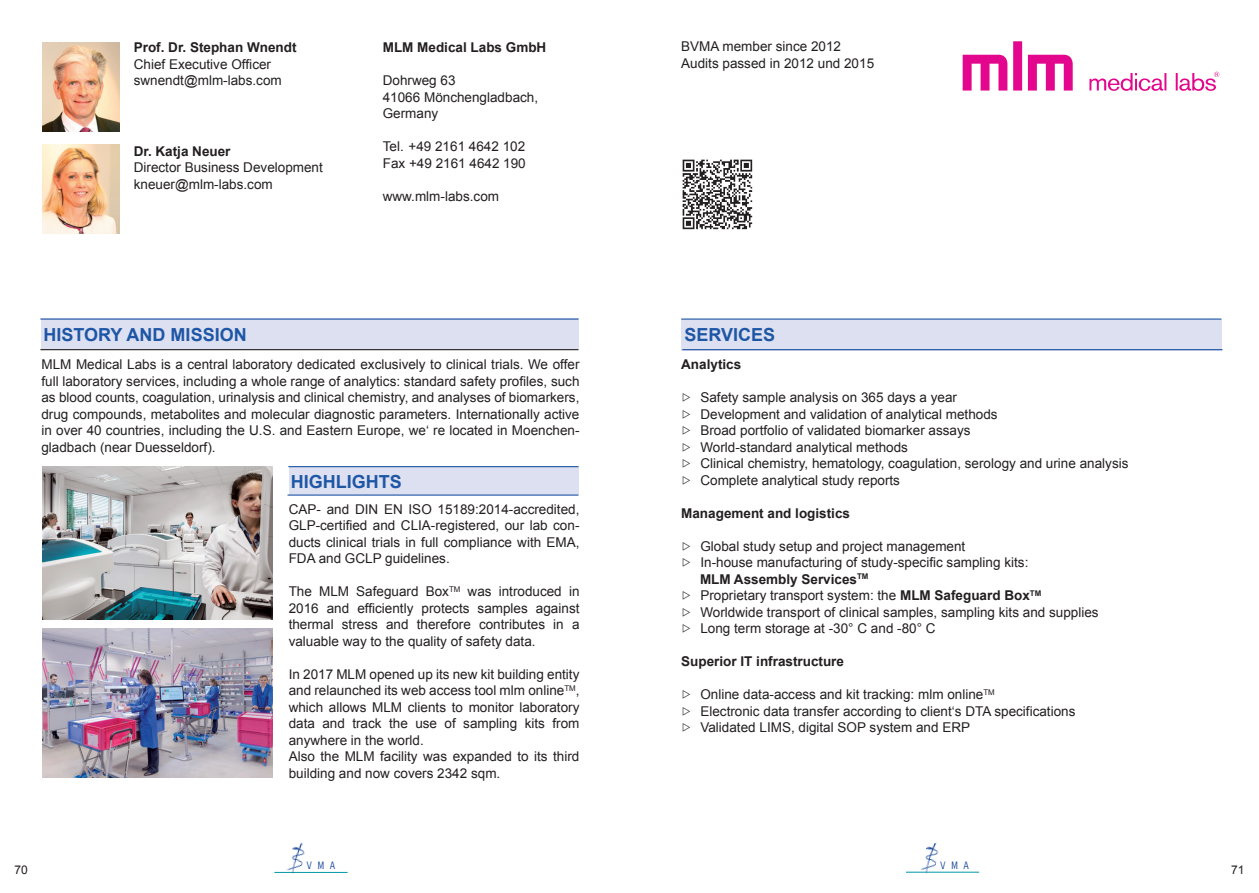
<style>
.page{position:relative;width:1259px;height:893px;background:#fff}
.page>*{position:absolute;margin:0;border:0;box-sizing:border-box;transform-origin:0 0}
.t1{font:700 18px "Arial";color:#1e56a6}
.t2{font:13.5px/16.5px "Arial";color:#231f20}
.t3{font:700 13.5px "Arial";color:#231f20}
.t4{font:12px "Arial";color:#231f20}
.t5{font:10.05px "Copperplate Twenty Nine AB";letter-spacing:.6em;color:#154398;scale:.9 1}
.s1{font-weight:700}
</style>
<div class="page">
<svg style="left:962px;top:41px;width:110px;height:50px"></svg>
<svg style="left:1089px;top:72px;width:130px;height:19px"></svg>
<img style="left:682px;top:159px;width:71px;height:71px">
<hr style="left:274px;top:872px;width:73px;height:1px;background:#0097a4">
<img style="left:286px;top:842px;width:22px;height:32px">
<hr style="left:906px;top:872px;width:73px;height:1px;background:#0097a4">
<img style="left:920px;top:843px;width:21px;height:31px">
<img style="left:43px;top:43px;width:76px;height:89px">
<img style="left:43px;top:145px;width:76px;height:89px">
<img style="left:43px;top:466px;width:229px;height:153px">
<div style="left:289px;top:467px;width:289px;height:28px;background:#dde0f0"></div>
<div style="left:681px;top:319px;width:540px;height:31px;background:#dde0f0"></div>
<div style="left:41px;top:318px;width:537px;height:32px;background:#dde0f0"></div>
<hr style="left:288px;top:466px;width:290px;height:1px;background:#1e56a6">
<hr style="left:287px;top:494px;width:291px;height:2px;background:#1e56a6">
<hr style="left:40px;top:318px;width:538px;height:2px;background:#1e56a6">
<hr style="left:681px;top:318px;width:540px;height:2px;background:#1e56a6">
<hr style="left:682px;top:349px;width:540px;height:1px;background:#1e56a6">
<hr style="left:40px;top:349px;width:538px;height:1px;background:#231f20">
<img style="left:43px;top:628px;width:229px;height:149px">
<p class="t3" style="left:134px;top:39px;width:164px">Prof. Dr. Stephan Wnendt</p>
<p class="t2" style="left:134px;top:56px;width:149px">Chief Executive Officer swnendt@mlm-labs.com</p>
<p class="t3" style="left:134px;top:142px;width:98px">Dr. Katja Neuer</p>
<p class="t2" style="left:134px;top:159px;width:191px">Director Business Development kneuer@mlm-labs.com</p>
<h1 class="t1" style="left:44px;top:322px;width:205px">HISTORY AND MISSION</h1>
<p class="t3" style="left:383px;top:39px;width:165px">MLM Medical Labs GmbH</p>
<p class="t2" style="left:383px;top:72px;width:157px">Dohrweg 63<br>41066 Mönchengladbach,<br>Germany</p>
<p class="t2" style="left:383px;top:138px;width:144px">Tel. +49 2161 4642 102<br>Fax +49 2161 4642 190</p>
<p class="t2" style="left:383px;top:188px;width:118px">www.mlm-labs.com</p>
<p class="t2" style="left:41px;top:356px;width:539px;text-align:justify">MLM Medical Labs is a central laboratory dedicated exclusively to clinical trials. We offer full laboratory services, including a whole range of analytics: standard safety profiles, such as blood counts, coagulation, urinalysis and clinical chemistry, and analyses of biomarkers, drug compounds, metabolites and molecular diagnostic parameters. Internationally active in over 40 countries, including the U.S. and Eastern Europe, we‘ re located in Moenchen&shy;gladbach (near Duesseldorf).</p>
<h1 class="t1" style="left:291px;top:469px;width:113px">HIGHLIGHTS</h1>
<p class="t2" style="left:289px;top:501px;width:292px;text-align:justify">CAP- and DIN EN ISO 15189:2014-accredited, GLP-certified and CLIA-registered, our lab con&shy;ducts clinical trials in full compliance with EMA, FDA and GCLP guidelines.</p>
<p class="t2" style="left:289px;top:583px;width:292px;text-align:justify">The MLM Safeguard Box<sup>TM</sup> was introduced in 2016 and efficiently protects samples against thermal stress and therefore contributes in a valuable way to the quality of safety data.</p>
<p class="t2" style="left:289px;top:666px;width:292px">In 2017 MLM opened up its new kit building entity and relaunched its web access tool mlm online<sup>TM</sup>, which allows MLM clients to monitor laboratory data and track the use of sampling kits from anywhere in the world.<br>Also the MLM facility was expanded to its third building and now covers 2342 sqm.</p>
<p class="t2" style="left:681px;top:38px;width:194px">BVMA member since 2012<br>Audits passed in 2012 und 2015</p>
<h1 class="t1" style="left:684px;top:322px;width:92px">SERVICES</h1>
<p class="t3" style="left:681px;top:355px;width:62px">Analytics</p>
<p class="t2" style="left:681px;top:389px;width:449px">▷ Safety sample analysis on 365 days a year<br>▷ Development and validation of analytical methods<br>▷ Broad portfolio of validated biomarker assays<br>▷ World-standard analytical methods<br>▷ Clinical chemistry, hematology, coagulation, serology and urine analysis ▷ Complete analytical study reports</p>
<p class="t3" style="left:681px;top:504px;width:170px">Management and logistics</p>
<p class="t2" style="left:681px;top:538px;width:286px">▷ Global study setup and project management</p>
<p class="t2" style="left:681px;top:554px;width:349px">▷ In-house manufacturing of study-specific sampling kits:</p>
<p class="t3" style="left:700px;top:570px;width:170px">MLM Assembly Services<sup>TM</sup></p>
<p class="t2" style="left:681px;top:587px;width:361px">▷ Proprietary transport system: the <span class="s1">MLM Safeguard Box</span><sup>TM</sup></p>
<p class="t2" style="left:681px;top:604px;width:419px">▷ Worldwide transport of clinical samples, sampling kits and supplies</p>
<p class="t2" style="left:681px;top:620px;width:256px">▷ Long term storage at -30° C and -80° C</p>
<p class="t3" style="left:681px;top:652px;width:164px">Superior IT infrastructure</p>
<p class="t2" style="left:681px;top:686px;width:396px">▷ Online data-access and kit tracking: mlm online<sup>TM<br></sup>▷ Electronic data transfer according to client‘s DTA specifications ▷ Validated LIMS, digital SOP system and ERP</p>
<p class="t4" style="left:15px;top:862px;width:15px">70</p>
<p class="t5" style="left:306px;top:860px;width:34px">VMA</p>
<p class="t5" style="left:940px;top:860px;width:34px">VMA</p>
<p class="t4" style="left:1231px;top:862px;width:15px">71</p>
</div>
